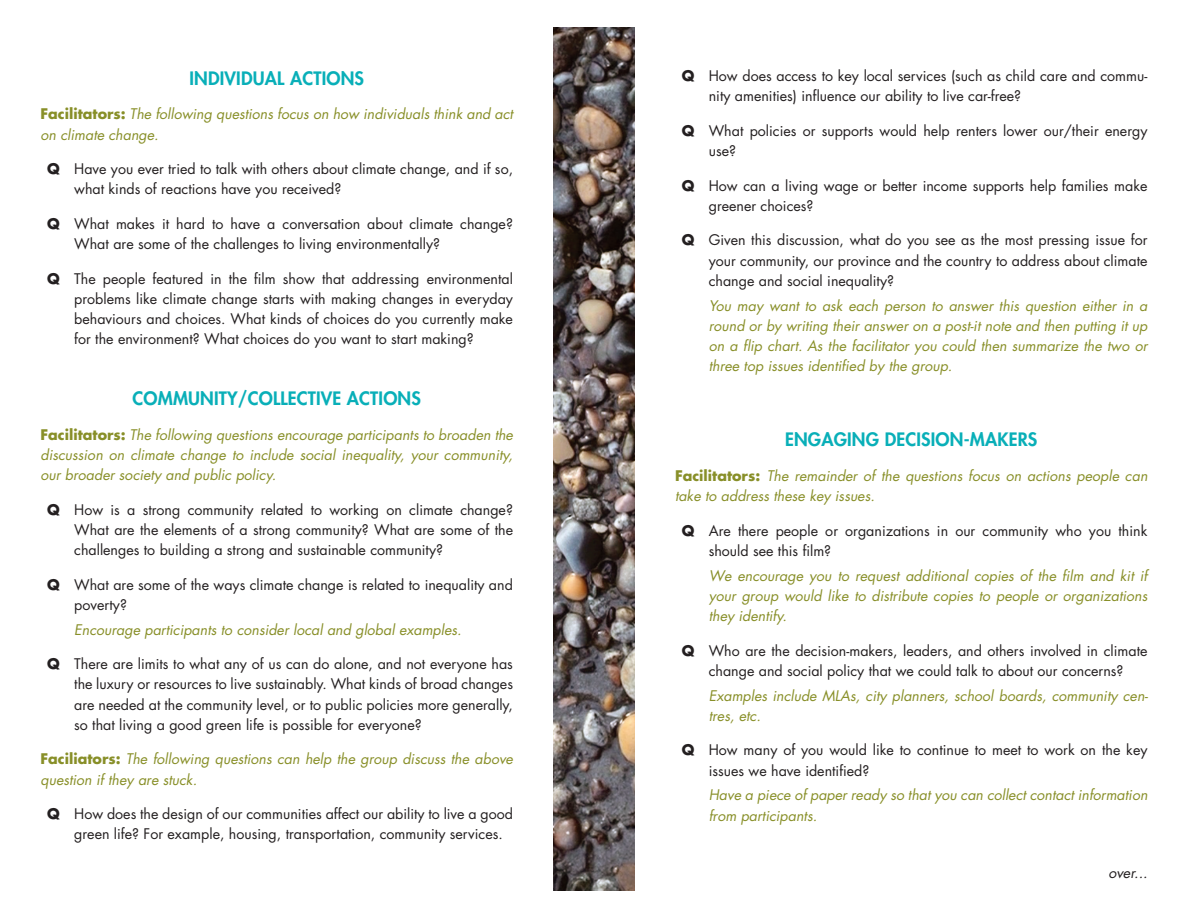
<style>
.page{position:relative;width:1188px;height:918px;background:#fff}
.page>*{position:absolute;margin:0;border:0;box-sizing:border-box;transform-origin:0 0}
.header_2{font:800 18px "Futura Std";letter-spacing:.01em;color:#09afb8}
.t1{font:14.25px/20.2px "Futura";color:#231f20}
.facilitator_note_ind{font:italic 14.25px/20.2px "Futura";color:#888f28;text-align:justify}
.facilitator_note{font:italic 14.25px/20.2px "Futura";color:#888f28}
.body{font:italic 14.25px "Futura";color:#231f20}
.s1{font-weight:700;font-style:normal}
.s2{font-weight:700}
</style>
<div class="page">
<img style="left:554px;top:27px;width:80px;height:864px">
<p class="header_2" style="left:189px;top:67px;width:176px">INDIVIDUAL ACTIONS</p>
<p class="facilitator_note" style="left:40px;top:104px;width:474px"><span class="s1">Facilitators:</span> The following questions focus on how individuals think and act on climate change.</p>
<p class="t1" style="left:74px;top:158px;width:440px;text-indent:-27px"><span class="s2">Q</span> Have you ever tried to talk with others about climate change, and if so, what kinds of reactions have you received?</p>
<p class="t1" style="left:74px;top:213px;width:440px;text-indent:-27px"><span class="s2">Q</span> What makes it hard to have a conversation about climate change?<br>What are some of the challenges to living environmentally?</p>
<p class="t1" style="left:74px;top:268px;width:440px;text-align:justify;text-indent:-27px"><span class="s2">Q</span> The people featured in the film show that addressing environmental problems like climate change starts with making changes in everyday behaviours and choices. What kinds of choices do you currently make for the environment? What choices do you want to start making?</p>
<p class="header_2" style="left:133px;top:387px;width:290px">COMMUNITY/COLLECTIVE ACTIONS</p>
<p class="facilitator_note" style="left:40px;top:424px;width:474px;text-align:justify"><span class="s1">Facilitators:</span> The following questions encourage participants to broaden the discussion on climate change to include social inequality, your community, our broader society and public policy.</p>
<p class="t1" style="left:74px;top:499px;width:440px;text-align:justify;text-indent:-27px"><span class="s2">Q</span> How is a strong community related to working on climate change?<br>What are the elements of a strong community? What are some of the challenges to building a strong and sustainable community?</p>
<p class="t1" style="left:74px;top:574px;width:440px;text-indent:-27px"><span class="s2">Q</span> What are some of the ways climate change is related to inequality and poverty?</p>
<p class="facilitator_note_ind" style="left:74px;top:619px;width:389px">Encourage participants to consider local and global examples.</p>
<p class="t1" style="left:74px;top:653px;width:440px;text-align:justify;text-indent:-27px"><span class="s2">Q</span> There are limits to what any of us can do alone, and not everyone has the luxury or resources to live sustainably. What kinds of broad changes are needed at the community level, or to public policies more generally, so that living a good green life is possible for everyone?</p>
<p class="facilitator_note" style="left:40px;top:749px;width:474px"><span class="s1">Faciliators:</span> The following questions can help the group discuss the above question if they are stuck.</p>
<p class="t1" style="left:74px;top:803px;width:440px;text-indent:-27px"><span class="s2">Q</span> How does the design of our communities affect our ability to live a good green life? For example, housing, transportation, community services.</p>
<p class="t1" style="left:709px;top:66px;width:440px;text-indent:-27px"><span class="s2">Q</span> How does access to key local services (such as child care and commu&shy;nity amenities) influence our ability to live car-free?</p>
<p class="t1" style="left:709px;top:120px;width:440px;text-indent:-27px"><span class="s2">Q</span> What policies or supports would help renters lower our/their energy use?</p>
<p class="t1" style="left:709px;top:175px;width:440px;text-indent:-27px"><span class="s2">Q</span> How can a living wage or better income supports help families make greener choices?</p>
<p class="t1" style="left:709px;top:230px;width:440px;text-align:justify;text-indent:-27px"><span class="s2">Q</span> Given this discussion, what do you see as the most pressing issue for your community, our province and the country to address about climate change and social inequality?</p>
<p class="facilitator_note_ind" style="left:709px;top:295px;width:440px">You may want to ask each person to answer this question either in a round or by writing their answer on a post-it note and then putting it up on a flip chart. As the facilitator you could then summarize the two or three top issues identified by the group.</p>
<p class="header_2" style="left:785px;top:428px;width:254px">ENGAGING DECISION-MAKERS</p>
<p class="facilitator_note" style="left:675px;top:465px;width:474px"><span class="s1">Facilitators:</span> The remainder of the questions focus on actions people can take to address these key issues.</p>
<p class="t1" style="left:709px;top:520px;width:440px;text-indent:-27px"><span class="s2">Q</span> Are there people or organizations in our community who you think should see this film?</p>
<p class="facilitator_note_ind" style="left:709px;top:565px;width:440px">We encourage you to request additional copies of the film and kit if your group would like to distribute copies to people or organizations they identify.</p>
<p class="t1" style="left:682px;top:640px;width:467px;text-align:center"><span class="s2">Q</span> Who are the decision-makers, leaders, and others involved in climate change and social policy that we could talk to about our concerns?</p>
<p class="facilitator_note_ind" style="left:709px;top:685px;width:441px">Examples include MLAs, city planners, school boards, community cen&shy;tres, etc.</p>
<p class="t1" style="left:709px;top:740px;width:440px;text-indent:-27px"><span class="s2">Q</span> How many of you would like to continue to meet to work on the key issues we have identified?</p>
<p class="facilitator_note_ind" style="left:709px;top:785px;width:440px">Have a piece of paper ready so that you can collect contact information from participants.</p>
<p class="body" style="left:1108px;top:862px;width:41px">over...</p>
</div>
